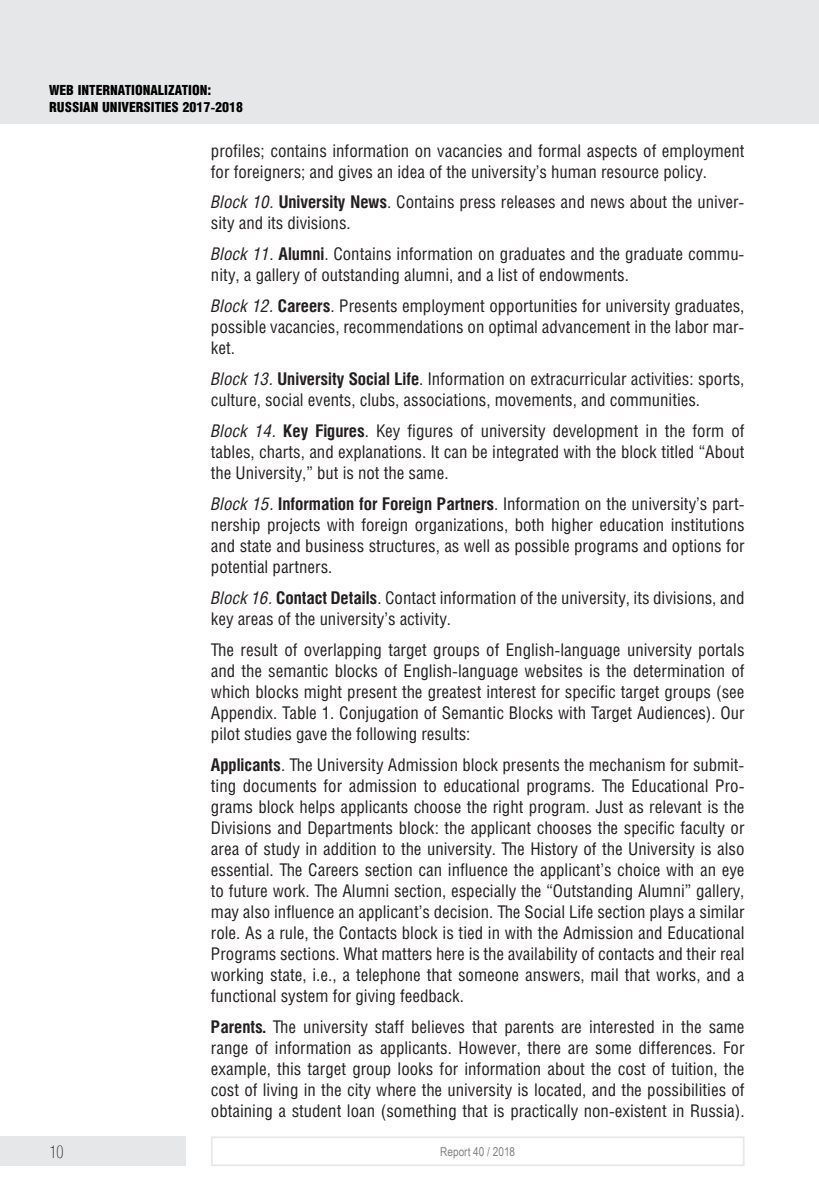
<style>
.page{position:relative;width:819px;height:1191px;background:#fff}
.page>*{position:absolute;margin:0;border:0;box-sizing:border-box;transform-origin:0 0}
.t1{font:17.5px/21px "Helios Cond";color:#231f20;text-align:justify}
.t2{font:100 17.5px "Helios Cond";color:#231f20}
.t3{font:900 14px/17.5px "Helios Cond";color:#000}
.t4{font:12.25px "Arial Narrow";color:#808285}
.s1{font-style:italic}
.s2{font-weight:700}
</style>
<div class="page">
<div style="left:0;top:0;width:819px;height:124px;background:#e6e7e9"></div>
<div style="left:0;top:1136px;width:186px;height:30px;background:#e6e7e9"></div>
<div style="left:211px;top:1136px;width:533px;height:30px;border:2px solid #e6e7e9"></div>
<p class="t3" style="left:49px;top:81px;width:195px">WEB INTERNATIONALIZATION:<br>RUSSIAN UNIVERSITIES 2017-2018</p>
<p class="t1" style="left:211px;top:140px;width:535px">profiles; contains information on vacancies and formal aspects of employment for foreigners; and gives an idea of the university’s human resource policy.</p>
<p class="t1" style="left:211px;top:192px;width:535px"><span class="s1">Block 10.</span> <span class="s2">University News</span>. Contains press releases and news about the univer&shy;sity and its divisions.</p>
<p class="t1" style="left:211px;top:244px;width:535px"><span class="s1">Block 11.</span> <span class="s2">Alumni</span>. Contains information on graduates and the graduate commu&shy;nity, a gallery of outstanding alumni, and a list of endowments.</p>
<p class="t1" style="left:211px;top:295px;width:535px"><span class="s1">Block 12.</span> <span class="s2">Careers</span>. Presents employment opportunities for university graduates, possible vacancies, recommendations on optimal advancement in the labor mar&shy;ket.</p>
<p class="t1" style="left:211px;top:368px;width:535px"><span class="s1">Block 13.</span> <span class="s2">University Social Life</span>. Information on extracurricular activities: sports, culture, social events, clubs, associations, movements, and communities.</p>
<p class="t1" style="left:211px;top:420px;width:535px"><span class="s1">Block 14.</span> <span class="s2">Key Figures</span>. Key figures of university development in the form of tables, charts, and explanations. It can be integrated with the block titled “About the University,” but is not the same.</p>
<p class="t1" style="left:211px;top:493px;width:535px"><span class="s1">Block 15.</span> <span class="s2">Information for Foreign Partners</span>. Information on the university’s part&shy;nership projects with foreign organizations, both higher education institutions and state and business structures, as well as possible programs and options for potential partners.</p>
<p class="t1" style="left:211px;top:587px;width:535px"><span class="s1">Block 16.</span> <span class="s2">Contact Details</span>. Contact information of the university, its divisions, and key areas of the university’s activity.</p>
<p class="t1" style="left:211px;top:639px;width:535px">The result of overlapping target groups of English-language university portals and the semantic blocks of English-language websites is the determination of which blocks might present the greatest interest for specific target groups (see Appendix. Table 1. Conjugation of Semantic Blocks with Target Audiences). Our pilot studies gave the following results:</p>
<p class="t1" style="left:211px;top:754px;width:535px"><span class="s2">Applicants</span>. The University Admission block presents the mechanism for submit&shy;ting documents for admission to educational programs. The Educational Pro&shy;grams block helps applicants choose the right program. Just as relevant is the Divisions and Departments block: the applicant chooses the specific faculty or area of study in addition to the university. The History of the University is also essential. The Careers section can influence the applicant’s choice with an eye to future work. The Alumni section, especially the “Outstanding Alumni” gallery, may also influence an applicant’s decision. The Social Life section plays a similar role. As a rule, the Contacts block is tied in with the Admission and Educational Programs sections. What matters here is the availability of contacts and their real working state, i.e., a telephone that someone answers, mail that works, and a functional system for giving feedback.</p>
<p class="t1" style="left:211px;top:1016px;width:535px"><span class="s2">Parents.</span> The university staff believes that parents are interested in the same range of information as applicants. However, there are some differences. For example, this target group looks for information about the cost of tuition, the cost of living in the city where the university is located, and the possibilities of obtaining a student loan (something that is practically non-existent in Russia).</p>
<p class="t2" style="left:50px;top:1142px;width:16px">10</p>
<p class="t4" style="left:440px;top:1142px;width:76px">Report 40 / 2018</p>
</div>
